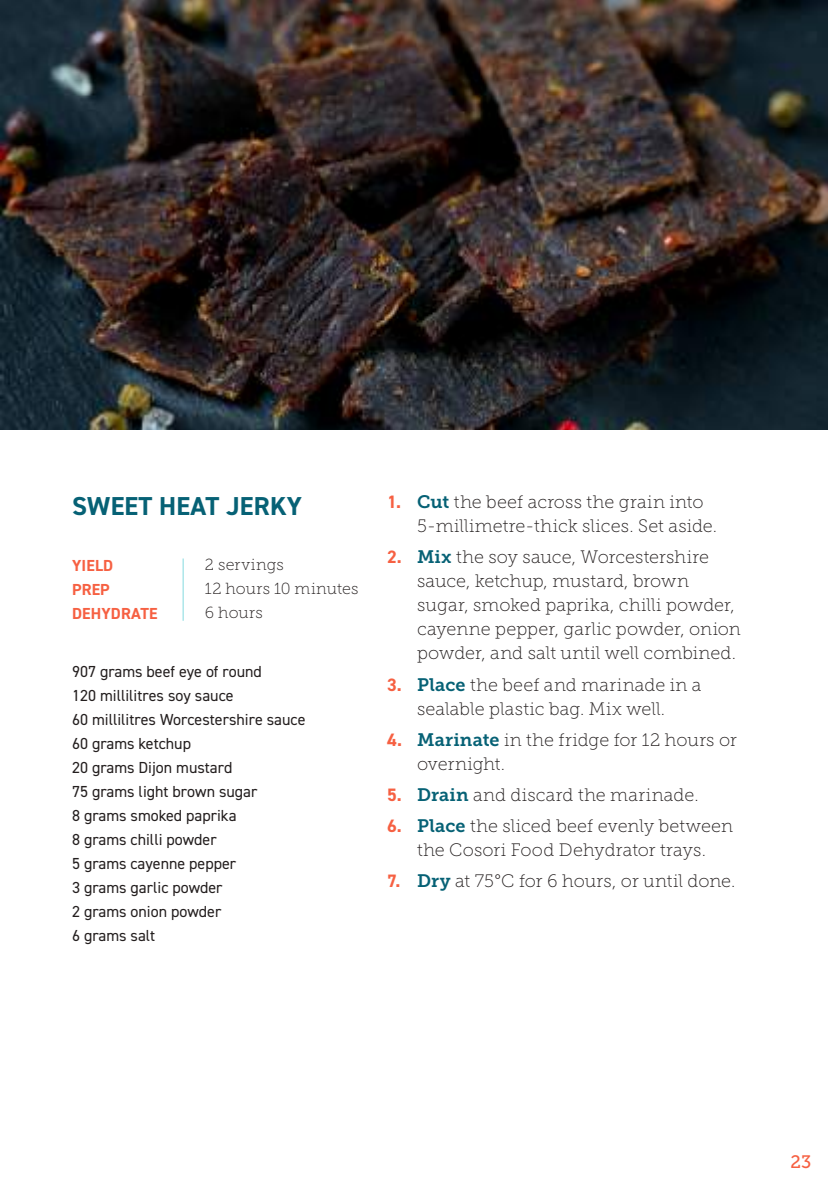
<style>
.page{position:relative;width:828px;height:1188px;background:#fff}
.page>*{position:absolute;margin:0;border:0;box-sizing:border-box;transform-origin:0 0}
.t1{font:700 26px "DIN2014";letter-spacing:.01em;color:#066175}
.t2{font:18px/24px "Museo Slab 100";letter-spacing:.005em;color:#241f1f}
.t3{font:18px "Museo Slab 500";color:#f66042}
.t4{font:16px/24px "DIN2014";color:#241f1f}
.t5{font:16px/24px "Museo Slab 100";letter-spacing:.015em;color:#241f1f}
.t6{font:700 16px/24px "DIN2014";letter-spacing:.01em;color:#f66042}
.s1{font-family:"DIN2014";font-weight:700;color:#f66042}
.s2{font-family:"Museo Slab 700";color:#066175}
</style>
<div class="page">
<img style="left:0;top:0;width:828px;height:430px">
<hr style="left:183px;top:559px;width:1px;height:62px;background:#84dadf">
<h1 class="t1" style="left:72px;top:489px;width:231px">SWEET HEAT JERKY</h1>
<p class="t6" style="left:72px;top:553px;width:87px">YIELD<br>PREP<br>DEHYDRATE</p>
<p class="t5" style="left:205px;top:553px;width:155px">2 servings<br>12 hours 10 minutes<br>6 hours</p>
<p class="t4" style="left:72px;top:659px;width:235px">907 grams beef eye of round<br>120 millilitres soy sauce<br>60 millilitres Worcestershire sauce<br>60 grams ketchup<br>20 grams Dijon mustard<br>75 grams light brown sugar<br>8 grams smoked paprika<br>8 grams chilli powder<br>5 grams cayenne pepper<br>3 grams garlic powder<br>2 grams onion powder<br>6 grams salt</p>
<p class="t2" style="left:417px;top:490px;width:302px;text-indent:-30px"><span class="s1">1.</span> <span class="s2">Cut</span> the beef across the grain into<br>5-millimetre-thick slices. Set aside.</p>
<p class="t2" style="left:417px;top:545px;width:325px;text-indent:-30px"><span class="s1">2.</span> <span class="s2">Mix</span> the soy sauce, Worcestershire sauce, ketchup, mustard, brown sugar, smoked paprika, chilli powder, cayenne pepper, garlic powder, onion powder, and salt until well combined.</p>
<p class="t2" style="left:387px;top:673px;width:316px;text-align:center"><span class="s1">3.</span> <span class="s2">Place</span> the beef and marinade in a sealable plastic bag. Mix well.</p>
<p class="t2" style="left:417px;top:728px;width:321px;text-indent:-30px"><span class="s1">4.</span> <span class="s2">Marinate</span> in the fridge for 12 hours or overnight.</p>
<p class="t2" style="left:387px;top:783px;width:313px"><span class="s1">5.</span> <span class="s2">Drain</span> and discard the marinade.</p>
<p class="t2" style="left:387px;top:814px;width:348px;text-align:center"><span class="s1">6.</span> <span class="s2">Place</span> the sliced beef evenly between the Cosori Food Dehydrator trays.</p>
<p class="t2" style="left:387px;top:869px;width:350px"><span class="s1">7.</span> <span class="s2">Dry</span> at 75°C for 6 hours, or until done.</p>
<p class="t3" style="left:791px;top:1152px;width:22px">23</p>
</div>
